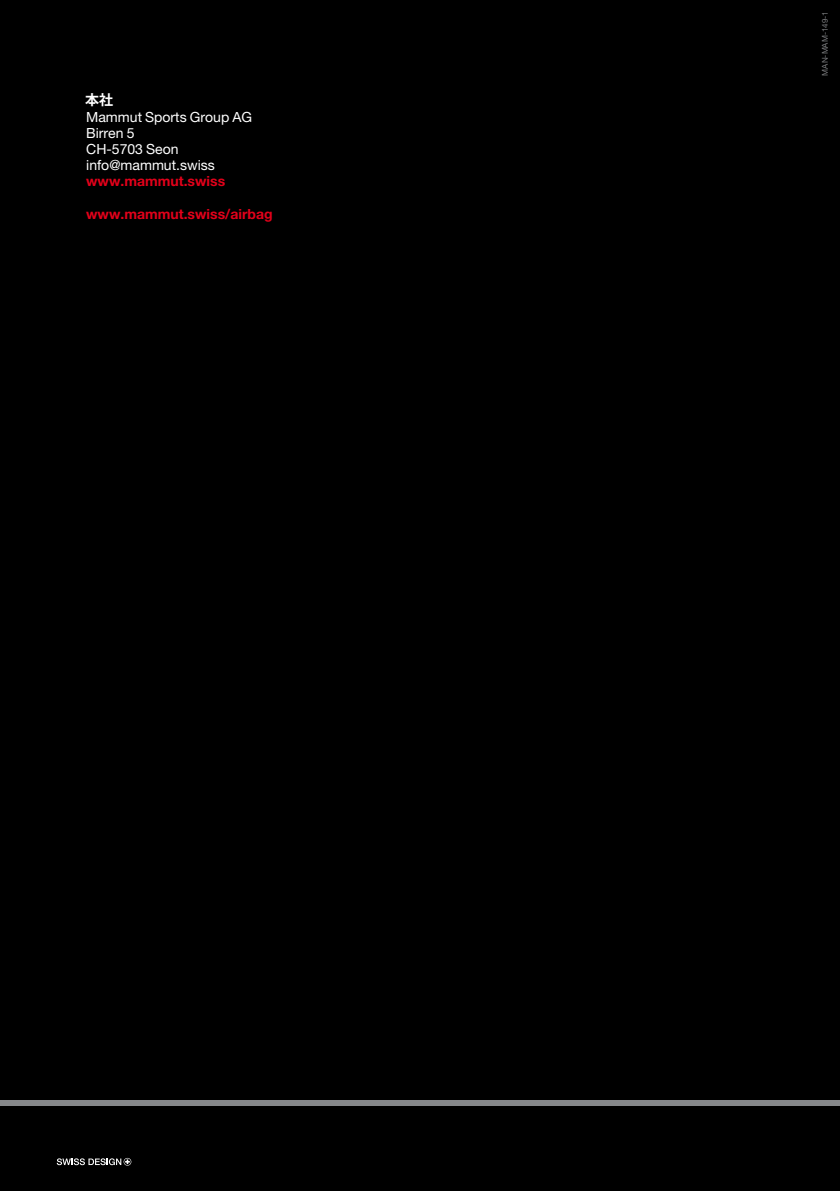
<style>
.page{position:relative;width:840px;height:1191px;background:#fff}
.page>*{position:absolute;margin:0;border:0;box-sizing:border-box;transform-origin:0 0}
.t1{font:14px/16.2px "Helvetica Neue LT Std";color:#fff}
.t2{font:700 14px "Helvetica Neue LT Std";color:#e2001a}
.t3{font:700 14px "Koz Go Pro";color:#fff}
.t4{font:8px "Helvetica Neue LT Std";color:#7b7c7e}
</style>
<div class="page">
<div style="left:0;top:0;width:839px;height:1191px;background:#000"></div>
<div style="left:0;top:1100px;width:839px;height:6px;background:#86888a"></div>
<svg style="left:57px;top:1157px;width:74px;height:8px"></svg>
<p class="t3" style="left:85px;top:91px;width:29px">本社</p>
<p class="t1" style="left:86px;top:108px;width:167px">Mammut Sports Group AG<br>Birren 5<br>CH-5703 Seon info@mammut.swiss</p>
<p class="t2" style="left:86px;top:173px;width:140px">www.mammut.swiss</p>
<p class="t2" style="left:86px;top:205px;width:188px">www.mammut.swiss/airbag</p>
<p class="t4" style="left:819px;top:76px;width:66px;rotate:-90deg">MAN-MAM-149-1</p>
</div>
